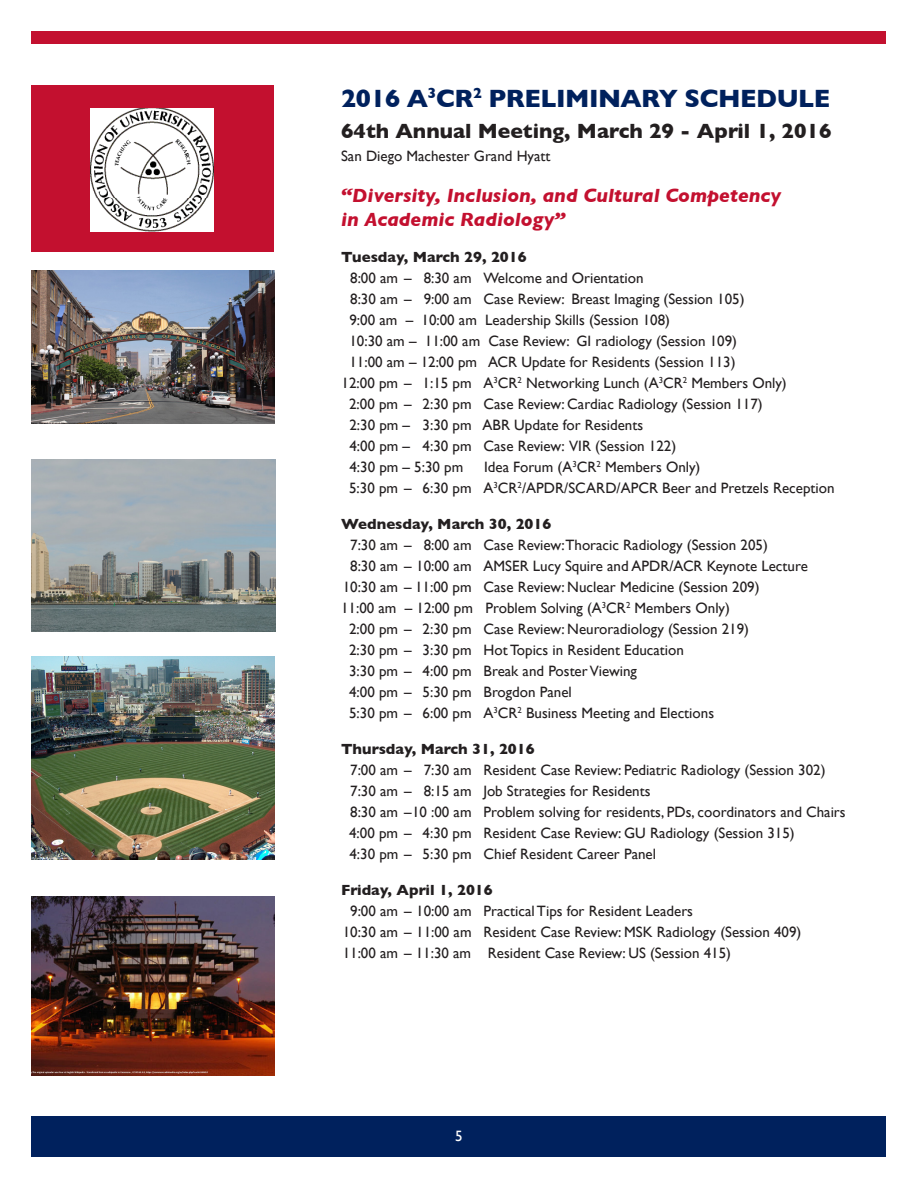
<style>
.page{position:relative;width:918px;height:1188px;background:#fff}
.page>*{position:absolute;margin:0;border:0;box-sizing:border-box;transform-origin:0 0}
.t1{font:700 25.5px "Gill Sans";letter-spacing:-.02em;color:#00215d}
.t2{font:700 21px "Gill Sans";color:#231f20}
.t3{font:italic 700 19.5px "Gill Sans";color:#c3102f}
.t4{font:15px "Gill Sans";color:#231f20}
.t5{font:700 15px "Gill Sans";color:#231f20}
.t6{font:15px "Gill Sans";color:#fff}
</style>
<div class="page">
<img style="left:31px;top:896px;width:243px;height:179px">
<div style="left:32px;top:32px;width:854px;height:12px;background:#c3102f"></div>
<div style="left:32px;top:1116px;width:854px;height:40px;background:#00215d"></div>
<img style="left:32px;top:270px;width:242px;height:154px">
<img style="left:32px;top:656px;width:242px;height:203px">
<div style="left:32px;top:86px;width:242px;height:166px;background:#c3102f"></div>
<img style="left:90px;top:108px;width:123px;height:123px">
<img style="left:32px;top:459px;width:243px;height:173px">
<p class="t1" style="left:341px;top:78px;width:491px">2016 A<sup>3</sup>CR<sup>2</sup> PRELIMINARY SCHEDULE</p>
<p class="t2" style="left:341px;top:114px;width:492px">64th Annual Meeting, March 29 - April 1, 2016</p>
<p class="t4" style="left:341px;top:147px;width:211px">San Diego Machester Grand Hyatt</p>
<p class="t3" style="left:341px;top:184px;width:441px">“Diversity, Inclusion, and Cultural Competency</p>
<p class="t3" style="left:341px;top:208px;width:226px">in Academic Radiology”</p>
<p class="t5" style="left:341px;top:245px;width:187px">Tuesday, March 29, 2016</p>
<p class="t4" style="left:350px;top:269px;width:295px">8:00 am – 8:30 am Welcome and Orientation</p>
<p class="t4" style="left:350px;top:290px;width:396px">8:30 am – 9:00 am Case Review: Breast Imaging (Session 105)</p>
<p class="t4" style="left:349px;top:311px;width:322px">9:00 am – 10:00 am Leadership Skills (Session 108)</p>
<p class="t4" style="left:349px;top:332px;width:389px">10:30 am – 11:00 am Case Review: GI radiology (Session 109)</p>
<p class="t4" style="left:349px;top:353px;width:388px">11:00 am – 12:00 pm ACR Update for Residents (Session 113)</p>
<p class="t4" style="left:342px;top:374px;width:447px">12:00 pm – 1:15 pm A<sup>3</sup>CR<sup>2</sup> Networking Lunch (A<sup>3</sup>CR<sup>2</sup> Members Only)</p>
<p class="t4" style="left:349px;top:395px;width:415px">2:00 pm – 2:30 pm Case Review: Cardiac Radiology (Session 117)</p>
<p class="t4" style="left:349px;top:416px;width:295px">2:30 pm – 3:30 pm ABR Update for Residents</p>
<p class="t4" style="left:349px;top:437px;width:328px">4:00 pm – 4:30 pm Case Review: VIR (Session 122)</p>
<p class="t4" style="left:349px;top:458px;width:115px">4:30 pm – 5:30 pm</p>
<p class="t4" style="left:484px;top:458px;width:218px">Idea Forum (A<sup>3</sup>CR<sup>2</sup> Members Only)</p>
<p class="t4" style="left:349px;top:479px;width:487px">5:30 pm – 6:30 pm A<sup>3</sup>CR<sup>2</sup>/APDR/SCARD/APCR Beer and Pretzels Reception</p>
<p class="t5" style="left:341px;top:512px;width:212px">Wednesday, March 30, 2016</p>
<p class="t4" style="left:350px;top:536px;width:419px">7:30 am – 8:00 am Case Review:Thoracic Radiology (Session 205)</p>
<p class="t4" style="left:350px;top:557px;width:459px">8:30 am – 10:00 am AMSER Lucy Squire and APDR/ACR Keynote Lecture</p>
<p class="t4" style="left:343px;top:578px;width:418px">10:30 am – 11:00 pm Case Review: Nuclear Medicine (Session 209)</p>
<p class="t4" style="left:341px;top:599px;width:390px">11:00 am – 12:00 pm Problem Solving (A<sup>3</sup>CR<sup>2</sup> Members Only)</p>
<p class="t4" style="left:349px;top:620px;width:402px">2:00 pm – 2:30 pm Case Review: Neuroradiology (Session 219)</p>
<p class="t4" style="left:349px;top:641px;width:336px">2:30 pm – 3:30 pm Hot Topics in Resident Education</p>
<p class="t4" style="left:349px;top:662px;width:289px">3:30 pm – 4:00 pm Break and Poster Viewing</p>
<p class="t4" style="left:349px;top:683px;width:224px">4:00 pm – 5:30 pm Brogdon Panel</p>
<p class="t4" style="left:349px;top:704px;width:367px">5:30 pm – 6:00 pm A<sup>3</sup>CR<sup>2</sup> Business Meeting and Elections</p>
<p class="t5" style="left:341px;top:737px;width:195px">Thursday, March 31, 2016</p>
<p class="t4" style="left:350px;top:761px;width:477px">7:00 am – 7:30 am Resident Case Review: Pediatric Radiology (Session 302)</p>
<p class="t4" style="left:350px;top:782px;width:302px">7:30 am – 8:15 am Job Strategies for Residents</p>
<p class="t4" style="left:350px;top:803px;width:497px">8:30 am –10 :00 am Problem solving for residents, PDs, coordinators and Chairs</p>
<p class="t4" style="left:349px;top:824px;width:447px">4:00 pm – 4:30 pm Resident Case Review: GU Radiology (Session 315)</p>
<p class="t4" style="left:349px;top:845px;width:308px">4:30 pm – 5:30 pm Chief Resident Career Panel</p>
<p class="t5" style="left:341px;top:878px;width:153px">Friday, April 1, 2016</p>
<p class="t4" style="left:350px;top:902px;width:344px">9:00 am – 10:00 am Practical Tips for Resident Leaders</p>
<p class="t4" style="left:343px;top:923px;width:460px">10:30 am – 11:00 am Resident Case Review: MSK Radiology (Session 409)</p>
<p class="t4" style="left:343px;top:944px;width:390px">11:00 am – 11:30 am Resident Case Review: US (Session 415)</p>
<p class="t6" style="left:455px;top:1127px;width:9px">5</p>
</div>
